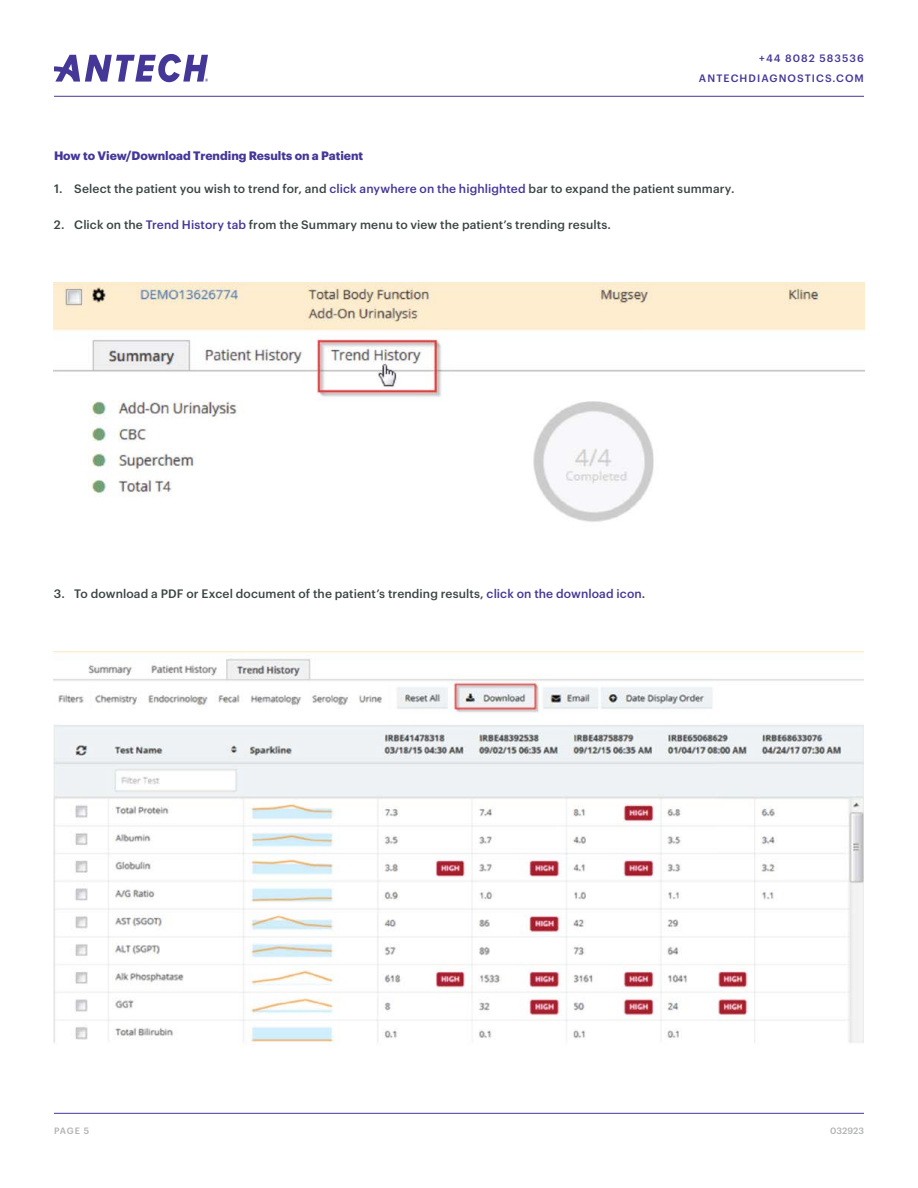
<style>
.page{position:relative;width:918px;height:1188px;background:#fff}
.page>*{position:absolute;margin:0;border:0;box-sizing:border-box;transform-origin:0 0}
.t1{font:500 12px "Graphik";letter-spacing:.01em;color:#3b4544}
.t2{font:700 12px "Graphik";color:#443798}
.t3{font:500 10.5px/19.5px "Graphik";letter-spacing:.105em;color:#443798;text-align:right}
.t4{font:500 9px "Graphik";color:#afb2b2}
.s1{color:#443798}
</style>
<div class="page">
<hr style="left:54px;top:96px;width:810px;height:1px;background:#443798">
<hr style="left:54px;top:1113px;width:810px;height:1px;background:#443798">
<svg style="left:54px;top:54px;width:154px;height:28px"></svg>
<img style="left:54px;top:651px;width:809px;height:392px">
<img style="left:54px;top:282px;width:811px;height:240px">
<p class="t3" style="left:699px;top:50px;width:167px">+44 8082 583536<br>ANTECHDIAGNOSTICS.COM</p>
<p class="t2" style="left:54px;top:150px;width:311px">How to View/Download Trending Results on a Patient</p>
<p class="t1" style="left:54px;top:183px;width:682px">1. Select the patient you wish to trend for, and <span class="s1">click anywhere on the highlighted</span> bar to expand the patient summary.</p>
<p class="t1" style="left:54px;top:219px;width:558px">2. Click on the <span class="s1">Trend History tab</span> from the Summary menu to view the patient’s trending results.</p>
<p class="t1" style="left:54px;top:588px;width:593px">3. To download a PDF or Excel document of the patient’s trending results, <span class="s1">click on the download icon</span>.</p>
<p class="t4" style="left:54px;top:1127px;width:37px">PAGE 5</p>
<p class="t4" style="left:830px;top:1127px;width:35px">032923</p>
</div>
